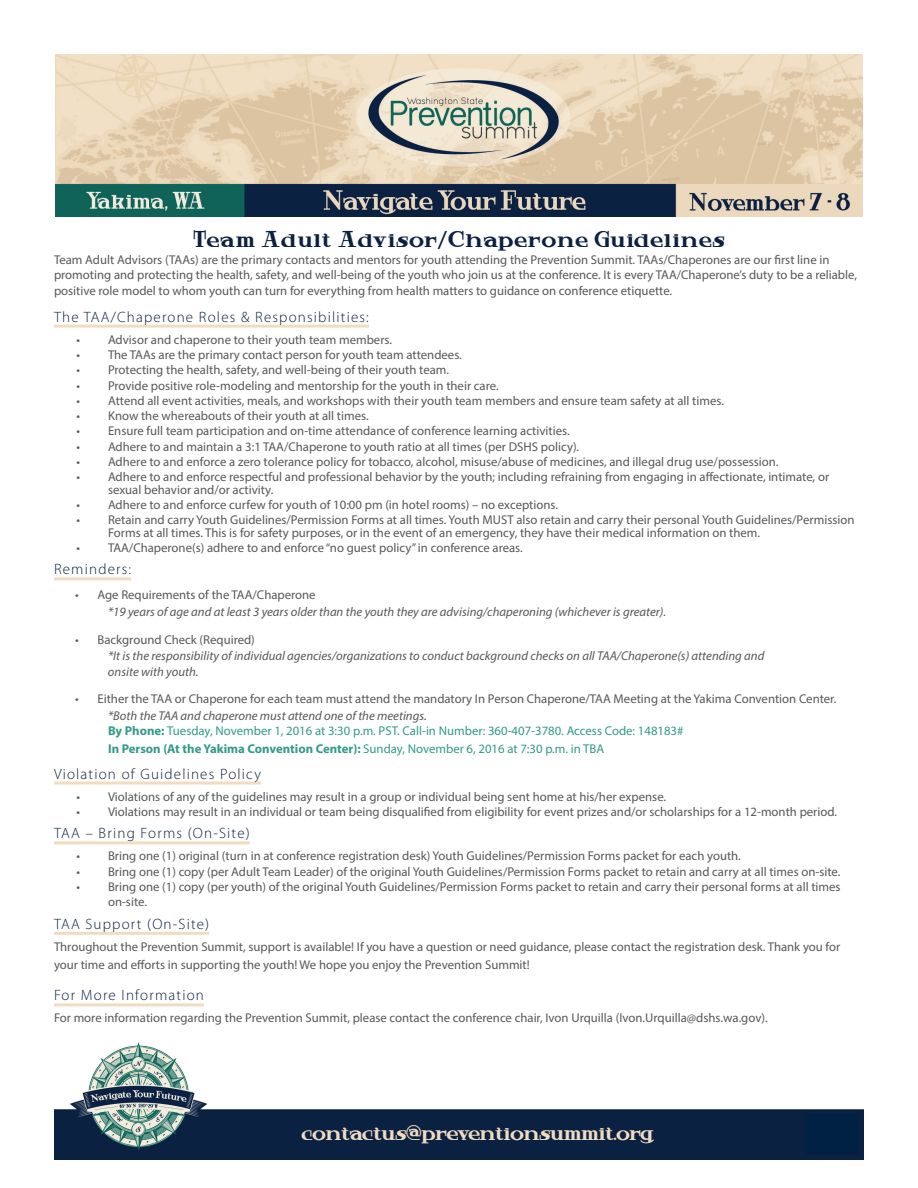
<style>
.page{position:relative;width:918px;height:1188px;background:#fff}
.page>*{position:absolute;margin:0;border:0;box-sizing:border-box;transform-origin:0 0}
.t1{font:21px "Hardly Worthit";letter-spacing:.06em;color:#0b2142}
.t2{font:19.5px "Hardly Worthit";color:#f1dcc1}
.Paragraph_Style_1{font:300 15px "Myriad Pro";letter-spacing:.08em;color:#0b2142}
.Basic_fit{font:12.75px/15.3px "Myriad Pro";color:#57585a}
.t3{font:italic 12.75px/15.3px "Myriad Pro";color:#57585a}
.t4{font:12.75px/15.3px "Myriad Pro";color:#339a89}
.t5{font:700 12.75px "Myriad Pro";color:#339a89}
.s1{font-style:italic;color:#57585a}
.s2{font-weight:700}
.s3{font-weight:400}
</style>
<div class="page">
<img style="left:54px;top:1042px;width:810px;height:118px">
<img style="left:56px;top:54px;width:806px;height:162px">
<hr style="left:54px;top:325px;width:315px;height:3px;background:#f1dcc1">
<hr style="left:54px;top:577px;width:77px;height:3px;background:#f1dcc1">
<hr style="left:54px;top:782px;width:207px;height:3px;background:#f1dcc1">
<hr style="left:54px;top:841px;width:196px;height:3px;background:#f1dcc1">
<hr style="left:54px;top:932px;width:155px;height:3px;background:#f1dcc1">
<hr style="left:54px;top:1003px;width:150px;height:3px;background:#f1dcc1">
<div style="left:806px;top:1114px;width:53px;height:40px;background:#002144"></div>
<p class="t1" style="left:193px;top:226px;width:533px">Team Adult Advisor/Chaperone Guidelines</p>
<p class="Basic_fit" style="left:54px;top:252px;width:805px">Team Adult Advisors (TAAs) are the primary contacts and mentors for youth attending the Prevention Summit. TAAs/Chaperones are our first line in promoting and protecting the health, safety, and well-being of the youth who join us at the conference. It is every TAA/Chaperone’s duty to be a reliable, positive role model to whom youth can turn for everything from health matters to guidance on conference etiquette.</p>
<p class="Paragraph_Style_1" style="left:54px;top:308px;width:316px">The TAA/Chaperone Roles &amp; Responsibilities:</p>
<p class="Basic_fit" style="left:76px;top:332px;width:317px">• Advisor and chaperone to their youth team members.</p>
<p class="Basic_fit" style="left:76px;top:347px;width:387px">• The TAAs are the primary contact person for youth team attendees.</p>
<p class="Basic_fit" style="left:76px;top:362px;width:374px">• Protecting the health, safety, and well-being of their youth team.</p>
<p class="Basic_fit" style="left:76px;top:377px;width:424px">• Provide positive role-modeling and mentorship for the youth in their care.</p>
<p class="Basic_fit" style="left:76px;top:393px;width:649px">• Attend all event activities, meals, and workshops with their youth team members and ensure team safety at all times.</p>
<p class="Basic_fit" style="left:76px;top:408px;width:294px">• Know the whereabouts of their youth at all times.</p>
<p class="Basic_fit" style="left:76px;top:423px;width:495px">• Ensure full team participation and on-time attendance of conference learning activities.</p>
<p class="Basic_fit" style="left:76px;top:439px;width:504px">• Adhere to and maintain a 3:1 TAA/Chaperone to youth ratio at all times (per DSHS policy).</p>
<p class="Basic_fit" style="left:76px;top:454px;width:704px">• Adhere to and enforce a zero tolerance policy for tobacco, alcohol, misuse/abuse of medicines, and illegal drug use/possession.</p>
<p class="Basic_fit" style="left:108px;top:471px;width:723px;line-height:12.3px;text-indent:-32px">• Adhere to and enforce respectful and professional behavior by the youth; including refraining from engaging in affectionate, intimate, or sexual behavior and/or activity.</p>
<p class="Basic_fit" style="left:76px;top:497px;width:483px">• Adhere to and enforce curfew for youth of 10:00 pm (in hotel rooms) – no exceptions.</p>
<p class="Basic_fit" style="left:108px;top:514px;width:748px;line-height:12.3px;text-indent:-32px">• Retain and carry Youth Guidelines/Permission Forms at all times. Youth MUST also retain and carry their personal Youth Guidelines/Permission<br>Forms at all times. This is for safety purposes, or in the event of an emergency, they have their medical information on them.</p>
<p class="Basic_fit" style="left:76px;top:540px;width:448px">• TAA/Chaperone(s) adhere to and enforce “no guest policy” in conference areas.</p>
<p class="Paragraph_Style_1" style="left:54px;top:561px;width:79px">Reminders:</p>
<p class="Basic_fit" style="left:75px;top:587px;width:242px">• Age Requirements of the TAA/Chaperone</p>
<p class="t3" style="left:108px;top:604px;width:560px">*19 years of age and at least 3 years older than the youth they are advising/chaperoning (whichever is greater).</p>
<p class="Basic_fit" style="left:75px;top:631px;width:181px">• Background Check (Required)</p>
<p class="t3" style="left:108px;top:648px;width:658px">*It is the responsibility of individual agencies/organizations to conduct background checks on all TAA/Chaperone(s) attending and onsite with youth.</p>
<p class="Basic_fit" style="left:75px;top:691px;width:763px">• Either the TAA or Chaperone for each team must attend the mandatory In Person Chaperone/TAA Meeting at the Yakima Convention Center.</p>
<p class="t4" style="left:108px;top:708px;width:577px"><span class="s1">*Both the TAA and chaperone must attend one of the meetings.<br></span><span class="s2">By Phone:</span> Tuesday, November 1, 2016 at 3:30 p.m. PST. Call-in Number: 360-407-3780. Access Code: 148183#</p>
<p class="t5" style="left:108px;top:740px;width:498px">In Person (At the Yakima Convention Center): <span class="s3">Sunday, November 6, 2016 at 7:30 p.m. in TBA</span></p>
<p class="Paragraph_Style_1" style="left:54px;top:765px;width:209px">Violation of Guidelines Policy</p>
<p class="Basic_fit" style="left:76px;top:788px;width:591px">• Violations of any of the guidelines may result in a group or individual being sent home at his/her expense.</p>
<p class="Basic_fit" style="left:76px;top:804px;width:762px">• Violations may result in an individual or team being disqualified from eligibility for event prizes and/or scholarships for a 12-month period.</p>
<p class="Paragraph_Style_1" style="left:54px;top:825px;width:197px">TAA – Bring Forms (On-Site)</p>
<p class="Basic_fit" style="left:76px;top:848px;width:666px">• Bring one (1) original (turn in at conference registration desk) Youth Guidelines/Permission Forms packet for each youth.</p>
<p class="Basic_fit" style="left:76px;top:864px;width:765px">• Bring one (1) copy (per Adult Team Leader) of the original Youth Guidelines/Permission Forms packet to retain and carry at all times on-site.</p>
<p class="Basic_fit" style="left:108px;top:879px;width:734px;text-indent:-32px">• Bring one (1) copy (per youth) of the original Youth Guidelines/Permission Forms packet to retain and carry their personal forms at all times on-site.</p>
<p class="Paragraph_Style_1" style="left:54px;top:916px;width:157px">TAA Support (On-Site)</p>
<p class="Basic_fit" style="left:54px;top:937px;width:788px;line-height:18px">Throughout the Prevention Summit, support is available! If you have a question or need guidance, please contact the registration desk. Thank you for your time and efforts in supporting the youth! We hope you enjoy the Prevention Summit!</p>
<p class="Paragraph_Style_1" style="left:54px;top:987px;width:152px">For More Information</p>
<p class="Basic_fit" style="left:54px;top:1010px;width:715px">For more information regarding the Prevention Summit, please contact the conference chair, Ivon Urquilla (Ivon.Urquilla@dshs.wa.gov).</p>
<h2 class="t2" style="left:301px;top:1121px;width:354px">contactus@preventionsummit.org</h2>
</div>
